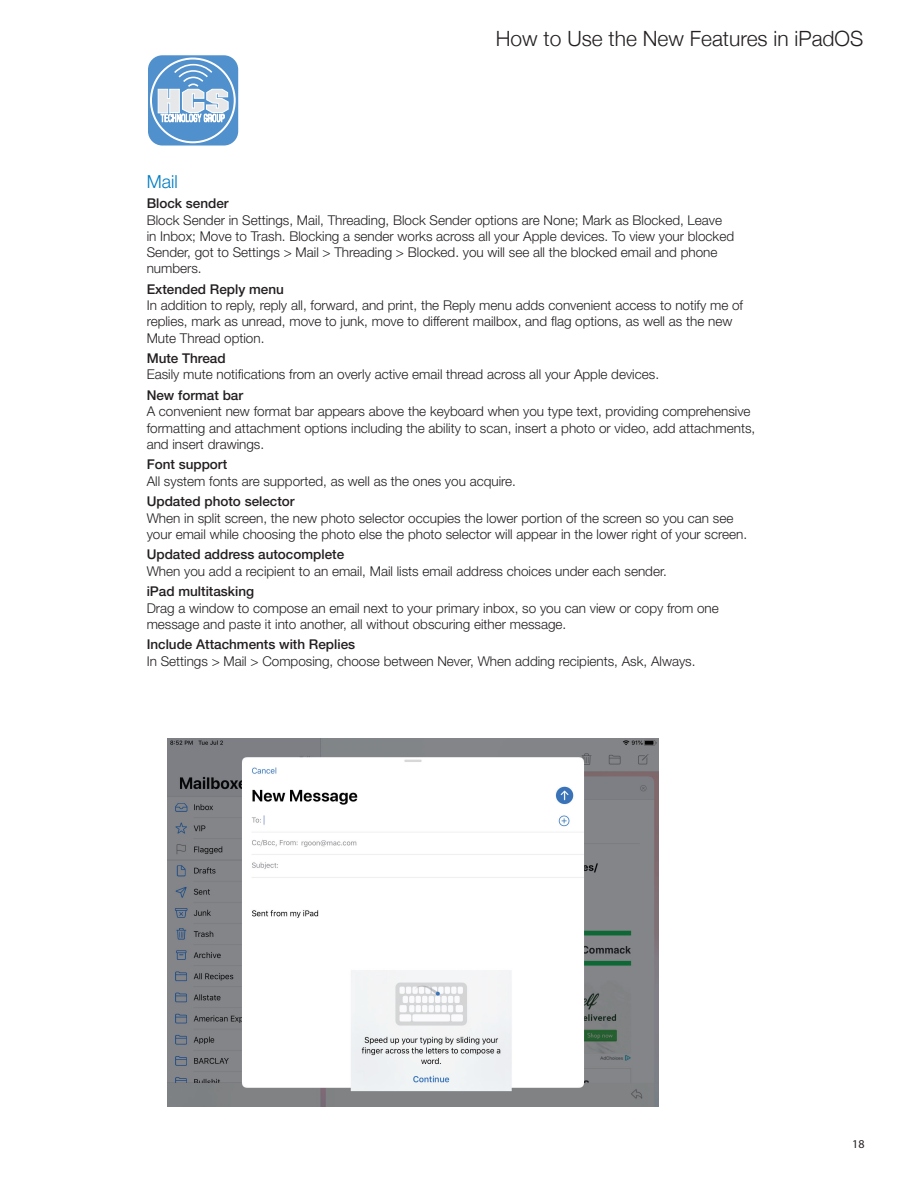
<style>
.page{position:relative;width:918px;height:1188px;background:#fff}
.page>*{position:absolute;margin:0;border:0;box-sizing:border-box;transform-origin:0 0}
.t1{font:300 21px "Helvetica Neue";color:#231f20}
.t2{font:300 18px "Helvetica Neue LT Std";color:#007cc2}
.t3{font:300 13.5px/16.2px "Helvetica Neue LT Std";color:#231f20}
.t4{font:500 13.5px "Helvetica Neue LT Std";color:#231f20}
.t5{font:12px "Myriad Pro";color:#231f20}
</style>
<div class="page">
<svg style="left:147px;top:54px;width:93px;height:93px"></svg>
<div style="left:148px;top:55px;width:90px;height:91px;background:#5090cc;border-radius:14px"></div>
<svg style="left:158px;top:63px;width:71px;height:61px"></svg>
<div style="left:150px;top:58px;width:86px;height:85px;border:2px solid #fff;border-radius:50%"></div>
<img style="left:167px;top:738px;width:492px;height:369px">
<h1 class="t1" style="left:496px;top:21px;width:369px">How to Use the New Features in iPadOS</h1>
<h2 class="t2" style="left:147px;top:170px;width:32px">Mail</h2>
<p class="t4" style="left:147px;top:196px;width:84px">Block sender</p>
<p class="t3" style="left:147px;top:211px;width:589px">Block Sender in Settings, Mail, Threading, Block Sender options are None; Mark as Blocked, Leave in Inbox; Move to Trash. Blocking a sender works across all your Apple devices. To view your blocked Sender, got to Settings &gt; Mail &gt; Threading &gt; Blocked. you will see all the blocked email and phone numbers.</p>
<p class="t4" style="left:147px;top:281px;width:139px">Extended Reply menu</p>
<p class="t3" style="left:147px;top:297px;width:598px">In addition to reply, reply all, forward, and print, the Reply menu adds convenient access to notify me of replies, mark as unread, move to junk, move to different mailbox, and flag options, as well as the new<br>Mute Thread option.</p>
<p class="t4" style="left:147px;top:350px;width:81px">Mute Thread</p>
<p class="t3" style="left:147px;top:366px;width:514px">Easily mute notifications from an overly active email thread across all your Apple devices.</p>
<p class="t4" style="left:147px;top:387px;width:98px">New format bar</p>
<p class="t3" style="left:147px;top:403px;width:610px">A convenient new format bar appears above the keyboard when you type text, providing comprehensive formatting and attachment options including the ability to scan, insert a photo or video, add attachments, and insert drawings.</p>
<p class="t4" style="left:147px;top:457px;width:82px">Font support</p>
<p class="t3" style="left:147px;top:472px;width:371px">All system fonts are supported, as well as the ones you acquire.</p>
<p class="t4" style="left:147px;top:494px;width:150px">Updated photo selector</p>
<p class="t3" style="left:147px;top:509px;width:602px">When in split screen, the new photo selector occupies the lower portion of the screen so you can see your email while choosing the photo else the photo selector will appear in the lower right of your screen.</p>
<p class="t4" style="left:147px;top:547px;width:199px">Updated address autocomplete</p>
<p class="t3" style="left:147px;top:562px;width:522px">When you add a recipient to an email, Mail lists email address choices under each sender.</p>
<p class="t4" style="left:147px;top:583px;width:109px">iPad multitasking</p>
<p class="t3" style="left:147px;top:599px;width:574px">Drag a window to compose an email next to your primary inbox, so you can view or copy from one message and paste it into another, all without obscuring either message.</p>
<p class="t4" style="left:147px;top:637px;width:210px">Include Attachments with Replies</p>
<p class="t3" style="left:147px;top:652px;width:550px">In Settings &gt; Mail &gt; Composing, choose between Never, When adding recipients, Ask, Always.</p>
<p class="t5" style="left:852px;top:1137px;width:14px">18</p>
</div>
